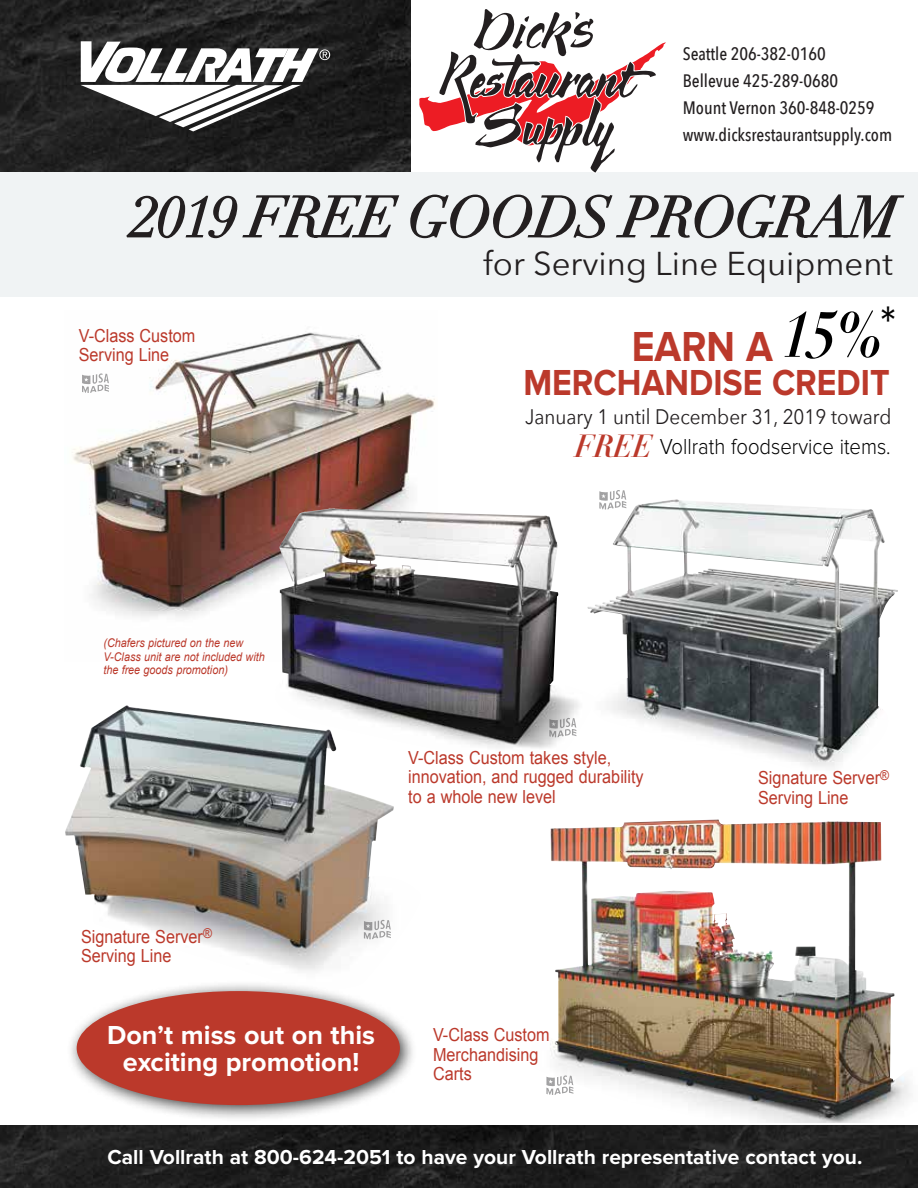
<style>
.page{position:relative;width:918px;height:1188px;background:#fff}
.page>*{position:absolute;margin:0;border:0;box-sizing:border-box;transform-origin:0 0}
.t1{font:700 43.5px "Proxima Nova";color:#bb392b;scale:.9 1}
.t2{font:700 37.5px "Proxima Nova";color:#bb392b;scale:.9 1}
.t3{font:300 34.5px "Proxima Nova";color:#000}
.t4{font:33px "Avenir Next";color:#231f20}
.t5{font:700 27px/27px "Proxima Nova";color:#fff;text-align:center}
.t6{font:300 22.5px/28.5px "Proxima Nova";color:#000;text-align:right;scale:.9 1}
.t7{font:700 21px "Proxima Nova";color:#fff}
.t8{font:21px "Avenir Next";color:#231f20;scale:.9 1}
.t9{font:18px/19.5px "Arial";color:#bb392b;scale:.9 1}
.t10{font:500 18px "Avenir Next Condensed";color:#231f20}
.t11{font:italic 12px/13.5px "Arial";color:#bb392b;scale:.9 1}
.s1{font-family:"Didot LT Std";font-style:italic;font-size:64.5px;color:#000}
.s2{font-family:"Didot LT Std";font-weight:700;font-style:italic;font-size:31.5px;color:#bb392b}
</style>
<div class="page">
<img style="left:550px;top:820px;width:361px;height:303px">
<img style="left:0;top:0;width:411px;height:173px">
<img style="left:0;top:1125px;width:918px;height:63px">
<img style="left:72px;top:332px;width:363px;height:285px">
<img style="left:65px;top:705px;width:329px;height:266px">
<svg style="left:599px;top:490px;width:27px;height:9px"></svg>
<img style="left:595px;top:499px;width:303px;height:268px">
<img style="left:266px;top:508px;width:329px;height:247px">
<svg style="left:82px;top:373px;width:27px;height:20px"></svg>
<svg style="left:549px;top:718px;width:27px;height:19px"></svg>
<svg style="left:546px;top:1075px;width:27px;height:20px"></svg>
<svg style="left:364px;top:920px;width:27px;height:19px"></svg>
<div style="left:66px;top:980px;width:351px;height:142px;background:#000;opacity:.75"></div>
<div style="left:77px;top:991px;width:323px;height:114px;background:#bb392b;border-radius:50%"></div>
<svg style="left:80px;top:41px;width:250px;height:90px"></svg>
<div style="left:0;top:173px;width:918px;height:124px;background:#f0f3f4"></div>
<svg style="left:419px;top:9px;width:323px;height:164px"></svg>
<svg style="left:126px;top:194px;width:779px;height:45px"></svg>
<p class="t10" style="left:683px;top:42px;width:145px">Seattle 206-382-0160</p>
<p class="t10" style="left:683px;top:69px;width:157px">Bellevue 425-289-0680</p>
<p class="t10" style="left:683px;top:96px;width:193px">Mount Vernon 360-848-0259</p>
<p class="t10" style="left:683px;top:123px;width:211px">www.dicksrestaurantsupply.com</p>
<p class="t9" style="left:79px;top:326px;width:131px">V-Class Custom<br>Serving Line</p>
<p class="t4" style="left:483px;top:236px;width:411px">for Serving Line Equipment</p>
<p class="t3" style="left:486px;top:243px;width:406px">for Serving Line Equipment</p>
<p class="t1" style="left:632px;top:321px;width:295px">EARN A <span class="s1">15%</span><sup>*</sup></p>
<p class="t2" style="left:523px;top:361px;width:409px">MERCHANDISE CREDIT</p>
<p class="t8" style="left:525px;top:399px;width:408px">January 1 until December 31, 2019 toward</p>
<p class="t6" style="left:526px;top:404px;width:407px">January 1 until December 31, 2018 toward<br><span class="s2">FREE</span> Vollrath foodservice items.</p>
<p class="t11" style="left:103px;top:636px;width:181px">(Chafers pictured on the new<br>V-Class unit are not included with the free goods promotion)</p>
<p class="t9" style="left:408px;top:748px;width:263px">V-Class Custom takes style, innovation, and rugged durability to a whole new level</p>
<p class="t9" style="left:81px;top:927px;width:147px">Signature Server<sup>®<br></sup>Serving Line</p>
<p class="t5" style="left:107px;top:1022px;width:270px">Don’t miss out on this exciting promotion!</p>
<p class="t9" style="left:433px;top:1025px;width:131px">V-Class Custom<br>Merchandising<br>Carts</p>
<p class="t9" style="left:758px;top:768px;width:147px">Signature Server<sup>®<br></sup>Serving Line</p>
<p class="t7" style="left:107px;top:1145px;width:756px">Call Vollrath at 800-624-2051 to have your Vollrath representative contact you.</p>
</div>
